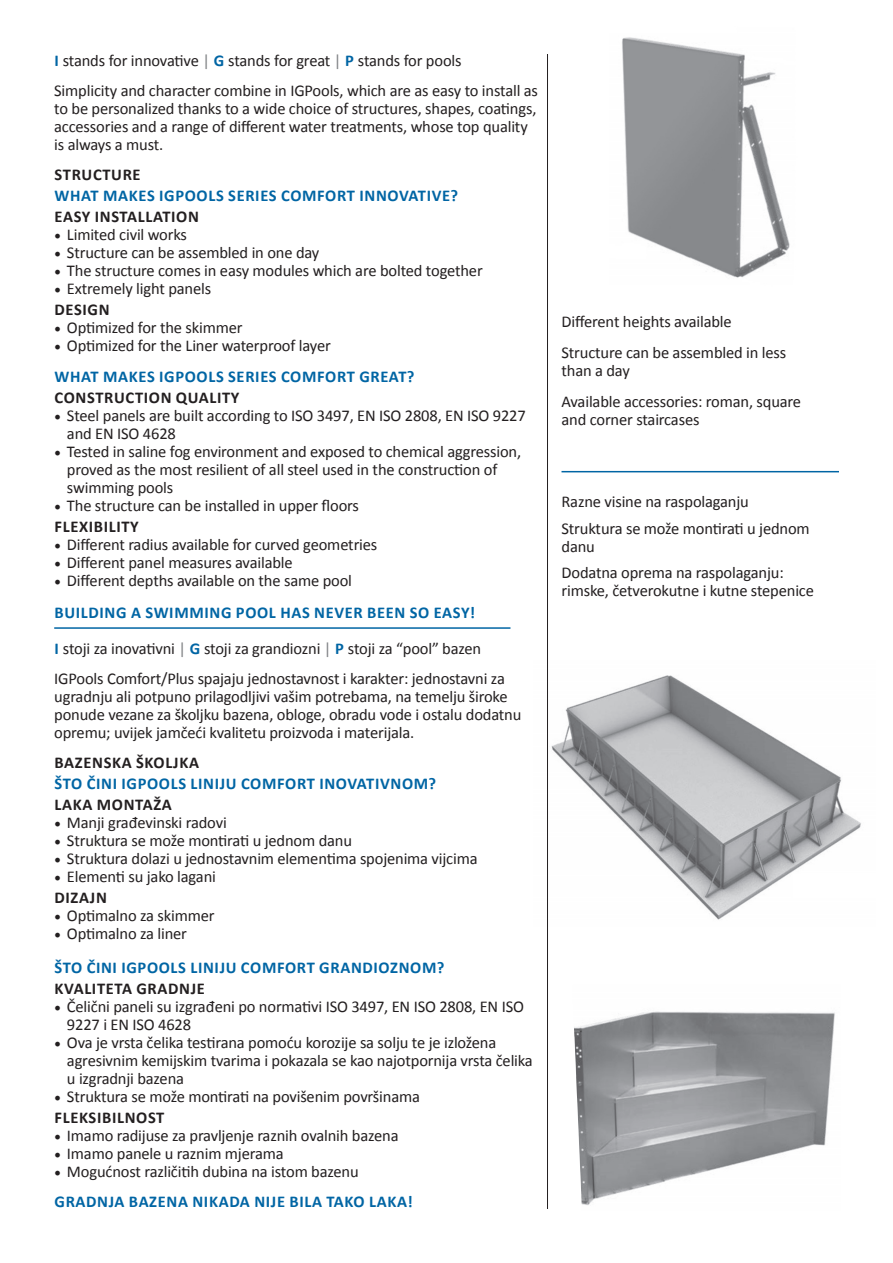
<style>
.page{position:relative;width:893px;height:1263px;background:#fff}
.page>*{position:absolute;margin:0;border:0;box-sizing:border-box;transform-origin:0 0}
.t1{font:16.5px/18px "Calibri";letter-spacing:-.01em;color:#231f20}
.t2{font:700 16.5px/31.5px "Calibri";letter-spacing:.04em;color:#0065a4}
.t3{font:700 16.5px "Calibri";letter-spacing:.04em;color:#231f20}
.s1{font-weight:700;color:#0065a4}
.s2{color:#808285}
.s3{font-family:"Minion Pro";font-size:18px}
.s4{font-weight:700}
.s5{font-family:"Minion Pro";font-weight:400;font-size:18px;color:#231f20}
.s6{font-weight:400;color:#231f20}
</style>
<div class="page">
<img style="left:622px;top:37px;width:168px;height:241px">
<img style="left:574px;top:1011px;width:261px;height:194px">
<hr style="left:561px;top:471px;width:278px;height:1px;background:#0065a4">
<img style="left:551px;top:675px;width:310px;height:245px">
<hr style="left:547px;top:54px;width:1px;height:1155px;background:#231f20">
<hr style="left:54px;top:627px;width:456px;height:2px;background:#0065a4">
<p class="t1" style="left:54px;top:45px;width:485px;line-height:30px"><span class="s1">I</span> stands for innovative <span class="s2">|</span> <span class="s1">G</span> stands for great <span class="s2">|</span> <span class="s1">P</span> stands for pools<br>Simplicity and character combine in IGPools, which are as easy to install as</p>
<p class="t1" style="left:54px;top:99px;width:484px">to be personalized thanks to a wide choice of structures, shapes, coatings, accessories and a range of different water treatments, whose top quality is always a must.</p>
<p class="t3" style="left:55px;top:164px;width:88px">STRUCTURE</p>
<p class="t2" style="left:55px;top:179px;width:405px">WHAT MAKES IGPOOLS SERIES COMFORT INNOVATIVE?</p>
<p class="t3" style="left:55px;top:206px;width:146px">EASY INSTALLATION</p>
<p class="t1" style="left:54px;top:225px;width:134px"><span class="s3">•</span> Limited civil works</p>
<p class="t1" style="left:54px;top:243px;width:267px"><span class="s3">•</span> Structure can be assembled in one day</p>
<p class="t1" style="left:54px;top:261px;width:430px"><span class="s3">•</span> The structure comes in easy modules which are bolted together</p>
<p class="t1" style="left:54px;top:277px;width:158px;line-height:21px"><span class="s3">•</span> Extremely light panels<br><span class="s4">DESIGN</span></p>
<p class="t1" style="left:54px;top:318px;width:190px"><span class="s3">•</span> Optimized for the skimmer</p>
<p class="t1" style="left:54px;top:329px;width:362px;line-height:31.5px"><span class="s3">•</span> Optimized for the Liner waterproof layer<br><span class="s1">WHAT MAKES IGPOOLS SERIES COMFORT GREAT?</span></p>
<p class="t3" style="left:55px;top:388px;width:187px">CONSTRUCTION QUALITY</p>
<p class="t1" style="left:67px;top:406px;width:460px;text-indent:-13px"><span class="s3">•</span> Steel panels are built according to ISO 3497, EN ISO 2808, EN ISO 9227 and EN ISO 4628</p>
<p class="t1" style="left:67px;top:442px;width:456px;text-indent:-13px"><span class="s3">•</span> Tested in saline fog environment and exposed to chemical aggression, proved as the most resilient of all steel used in the construction of swimming pools</p>
<p class="t1" style="left:54px;top:495px;width:306px;line-height:21px"><span class="s3">•</span> The structure can be installed in upper floors<br><span class="s4">FLEXIBILITY</span></p>
<p class="t1" style="left:54px;top:535px;width:325px"><span class="s3">•</span> Different radius available for curved geometries</p>
<p class="t1" style="left:54px;top:553px;width:240px"><span class="s3">•</span> Different panel measures available</p>
<p class="t2" style="left:54px;top:564px;width:423px"><span class="s5">•</span> <span class="s6">Different depths available on the same pool<br></span>BUILDING A SWIMMING POOL HAS NEVER BEEN SO EASY!</p>
<p class="t1" style="left:54px;top:633px;width:452px;line-height:30px"><span class="s1">I</span> stoji za inovativni <span class="s2">|</span> <span class="s1">G</span> stoji za grandiozni <span class="s2">|</span> <span class="s1">P</span> stoji za “pool” bazen<br>IGPools Comfort/Plus spajaju jednostavnost i karakter: jednostavni za</p>
<p class="t1" style="left:54px;top:687px;width:469px">ugradnju ali potpuno prilagodljivi vašim potrebama, na temelju široke ponude vezane za školjku bazena, obloge, obradu vode i ostalu dodatnu opremu; uvijek jamčeći kvalitetu proizvoda i materijala.</p>
<p class="t3" style="left:55px;top:752px;width:146px">BAZENSKA ŠKOLJKA</p>
<p class="t2" style="left:55px;top:767px;width:383px">ŠTO ČINI IGPOOLS LINIJU COMFORT INOVATIVNOM?</p>
<p class="t3" style="left:55px;top:794px;width:119px">LAKA MONTAŽA</p>
<p class="t1" style="left:54px;top:812px;width:174px"><span class="s3">•</span> Manji građevinski radovi</p>
<p class="t1" style="left:54px;top:830px;width:299px"><span class="s3">•</span> Struktura se može montirati u jednom danu</p>
<p class="t1" style="left:54px;top:848px;width:425px"><span class="s3">•</span> Struktura dolazi u jednostavnim elementima spojenima vijcima</p>
<p class="t1" style="left:54px;top:865px;width:163px;line-height:21px"><span class="s3">•</span> Elementi su jako lagani<br><span class="s4">DIZAJN</span></p>
<p class="t1" style="left:54px;top:905px;width:162px"><span class="s3">•</span> Optimalno za skimmer</p>
<p class="t2" style="left:54px;top:915px;width:392px;line-height:34.5px"><span class="s5">•</span> <span class="s6">Optimalno za liner<br></span>ŠTO ČINI IGPOOLS LINIJU COMFORT GRANDIOZNOM?</p>
<p class="t3" style="left:55px;top:978px;width:152px">KVALITETA GRADNJE</p>
<p class="t1" style="left:67px;top:997px;width:459px;text-indent:-13px"><span class="s3">•</span> Čelični paneli su izgrađeni po normativi ISO 3497, EN ISO 2808, EN ISO<br>9227 i EN ISO 4628</p>
<p class="t1" style="left:67px;top:1033px;width:467px;text-indent:-13px"><span class="s3">•</span> Ova je vrsta čelika testirana pomoću korozije sa solju te je izložena agresivnim kemijskim tvarima i pokazala se kao najotpornija vrsta čelika u izgradnji bazena</p>
<p class="t1" style="left:54px;top:1085px;width:367px;line-height:21px"><span class="s3">•</span> Struktura se može montirati na povišenim površinama<br><span class="s4">FLEKSIBILNOST</span></p>
<p class="t1" style="left:54px;top:1126px;width:346px"><span class="s3">•</span> Imamo radijuse za pravljenje raznih ovalnih bazena</p>
<p class="t1" style="left:54px;top:1144px;width:231px"><span class="s3">•</span> Imamo panele u raznim mjerama</p>
<p class="t1" style="left:54px;top:1156px;width:360px;line-height:30px"><span class="s3">•</span> Mogućnost različitih dubina na istom bazenu<br><span class="s1">GRADNJA BAZENA NIKADA NIJE BILA TAKO LAKA!</span></p>
<p class="t1" style="left:561px;top:305px;width:226px;line-height:30.8px">Different heights available<br>Structure can be assembled in less</p>
<p class="t1" style="left:561px;top:354px;width:241px;line-height:30.8px">than a day<br>Available accessories: roman, square</p>
<p class="t1" style="left:561px;top:409px;width:139px">and corner staircases</p>
<p class="t1" style="left:561px;top:487px;width:250px;line-height:26.5px">Razne visine na raspolaganju<br>Struktura se može montirati u jednom</p>
<p class="t1" style="left:561px;top:532px;width:224px;line-height:26.5px">danu<br>Dodatna oprema na raspolaganju:</p>
<p class="t1" style="left:561px;top:581px;width:254px">rimske, četverokutne i kutne stepenice</p>
</div>
